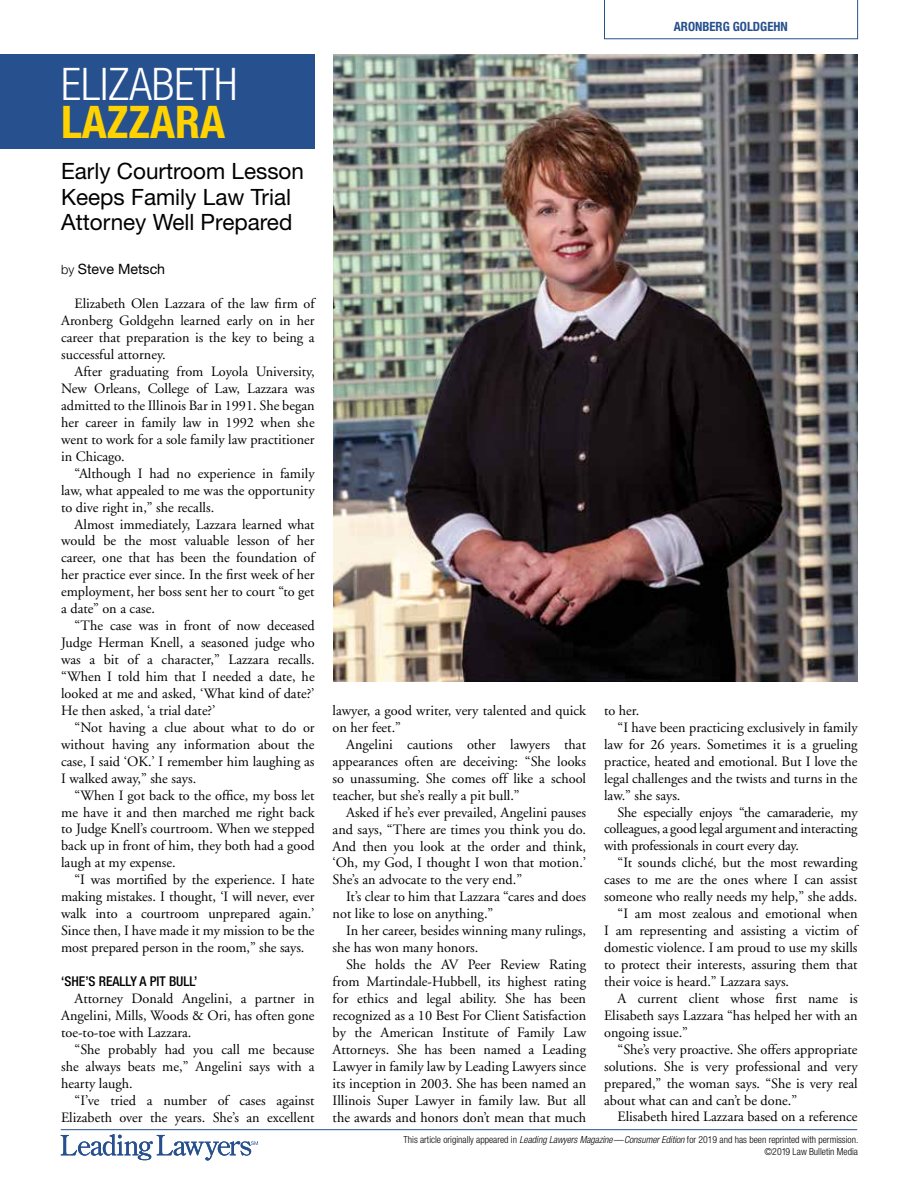
<style>
.page{position:relative;width:918px;height:1188px;background:#fff}
.page>*{position:absolute;margin:0;border:0;box-sizing:border-box;transform-origin:0 0}
.t1{font:300 condensed 45px "Helvetica Neue";color:#fff}
.t2{font:700 condensed 45px "Helvetica Neue";color:#ffd200}
.t3{font:22.5px/25.5px "Helvetica Neue";color:#000}
.t4{font:14.25px/17px "Adobe Garamond";color:#000;text-align:justify}
.t5{font:14.25px "Adobe Garamond";letter-spacing:-.02em;color:#000}
.t6{font:14.25px "Helvetica Neue";color:#000}
.t7{font:500 condensed 13.5px "Helvetica Neue";color:#000}
.t8{font:700 condensed 12.75px "Helvetica Neue";color:#27508e}
.t9{font:300 condensed 9.75px/11.7px "Helvetica Neue";color:#000;text-align:right}
.s1{font-weight:300;font-size:12.75px}
.s2{font-style:italic}
</style>
<div class="page">
<svg style="left:61px;top:1134px;width:197px;height:27px"></svg>
<hr style="left:61px;top:1129px;width:796px;height:1px;background:#27508e">
<svg style="left:604px;top:0;width:254px;height:39px"></svg>
<img style="left:333px;top:54px;width:524px;height:627px">
<div style="left:0;top:54px;width:315px;height:94px;background:#27508e"></div>
<h1 class="t1" style="left:61px;top:59px;width:178px">ELIZABETH</h1>
<h1 class="t2" style="left:61px;top:95px;width:166px">LAZZARA</h1>
<h2 class="t3" style="left:61px;top:158px;width:244px">Early Courtroom Lesson<br>Keeps Family Law Trial<br>Attorney Well Prepared</h2>
<p class="t6" style="left:61px;top:261px;width:106px"><span class="s1">by</span> Steve Metsch</p>
<p class="t4" style="left:61px;top:296px;width:255px;text-indent:13px">Elizabeth Olen Lazzara of the law firm of Aronberg Goldgehn learned early on in her career that preparation is the key to being a successful attorney.</p>
<p class="t4" style="left:61px;top:363px;width:255px;text-indent:13px">After graduating from Loyola University, New Orleans, College of Law, Lazzara was admitted to the Illinois Bar in 1991. She began her career in family law in 1992 when she went to work for a sole family law practitioner in Chicago.</p>
<p class="t4" style="left:61px;top:465px;width:255px;text-indent:13px">“Although I had no experience in family law, what appealed to me was the opportunity to dive right in,” she recalls.</p>
<p class="t4" style="left:61px;top:516px;width:255px;text-indent:13px">Almost immediately, Lazzara learned what would be the most valuable lesson of her career, one that has been the foundation of her practice ever since. In the first week of her employment, her boss sent her to court “to get a date” on a case.</p>
<p class="t4" style="left:61px;top:618px;width:255px;text-indent:13px">“The case was in front of now deceased Judge Herman Knell, a seasoned judge who was a bit of a character,” Lazzara recalls. “When I told him that I needed a date, he looked at me and asked, ‘What kind of date?’ He then asked, ‘a trial date?’</p>
<p class="t4" style="left:61px;top:719px;width:255px;text-indent:13px">“Not having a clue about what to do or without having any information about the case, I said ‘OK.’ I remember him laughing as I walked away,” she says.</p>
<p class="t4" style="left:61px;top:787px;width:255px;text-indent:13px">“When I got back to the office, my boss let me have it and then marched me right back to Judge Knell’s courtroom. When we stepped back up in front of him, they both had a good laugh at my expense.</p>
<p class="t4" style="left:61px;top:872px;width:255px;text-indent:13px">“I was mortified by the experience. I hate making mistakes. I thought, ‘I will never, ever walk into a courtroom unprepared again.’ Since then, I have made it my mission to be the most prepared person in the room,” she says.</p>
<p class="t7" style="left:61px;top:973px;width:138px">‘SHE’S REALLY A PIT BULL’</p>
<p class="t4" style="left:61px;top:991px;width:255px;text-indent:13px">Attorney Donald Angelini, a partner in Angelini, Mills, Woods &amp; Ori, has often gone toe-to-toe with Lazzara.</p>
<p class="t4" style="left:61px;top:1041px;width:255px;text-indent:13px">“She probably had you call me because she always beats me,” Angelini says with a hearty laugh.</p>
<p class="t4" style="left:61px;top:1092px;width:255px;text-align:right">“I’ve tried a number of cases against<br>Elizabeth over the years. She’s an excellent</p>
<p class="t8" style="left:674px;top:18px;width:116px">ARONBERG GOLDGEHN</p>
<p class="t4" style="left:333px;top:702px;width:255px">lawyer, a good writer, very talented and quick on her feet.”</p>
<p class="t4" style="left:333px;top:736px;width:255px;text-indent:13px">Angelini cautions other lawyers that appearances often are deceiving: “She looks so unassuming. She comes off like a school teacher, but she’s really a pit bull.”</p>
<p class="t4" style="left:333px;top:804px;width:255px;text-indent:13px">Asked if he’s ever prevailed, Angelini pauses and says, “There are times you think you do.<br>And then you look at the order and think, ‘Oh, my God, I thought I won that motion.’ She’s an advocate to the very end.”</p>
<p class="t4" style="left:333px;top:889px;width:255px;text-indent:13px">It’s clear to him that Lazzara “cares and does not like to lose on anything.”</p>
<p class="t4" style="left:333px;top:923px;width:255px;text-indent:13px">In her career, besides winning many rulings, she has won many honors.</p>
<p class="t4" style="left:333px;top:957px;width:255px;text-indent:13px">She holds the AV Peer Review Rating from Martindale-Hubbell, its highest rating for ethics and legal ability. She has been recognized as a 10 Best For Client Satisfaction by the American Institute of Family Law Attorneys. She has been named a Leading Lawyer in family law by Leading Lawyers since its inception in 2003. She has been named an Illinois Super Lawyer in family law. But all the awards and honors don’t mean that much</p>
<p class="t4" style="left:604px;top:702px;width:37px">to her.</p>
<p class="t4" style="left:618px;top:719px;width:242px">“I have been practicing exclusively in family</p>
<p class="t4" style="left:604px;top:736px;width:255px">law for 26 years. Sometimes it is a grueling</p>
<p class="t4" style="left:604px;top:753px;width:255px">practice, heated and emotional. But I love the</p>
<p class="t4" style="left:604px;top:770px;width:255px">legal challenges and the twists and turns in the</p>
<p class="t4" style="left:604px;top:787px;width:78px">law.” she says.</p>
<p class="t5" style="left:618px;top:804px;width:241px">She especially enjoys “the camaraderie, my</p>
<p class="t4" style="left:604px;top:821px;width:255px">colleagues, a good legal argument and interacting</p>
<p class="t4" style="left:604px;top:838px;width:196px">with professionals in court every day.</p>
<p class="t4" style="left:618px;top:855px;width:242px">“It sounds cliché, but the most rewarding</p>
<p class="t4" style="left:604px;top:872px;width:255px">cases to me are the ones where I can assist</p>
<p class="t4" style="left:604px;top:889px;width:255px">someone who really needs my help,” she adds.</p>
<p class="t4" style="left:618px;top:906px;width:242px">“I am most zealous and emotional when</p>
<p class="t4" style="left:604px;top:922px;width:255px">I am representing and assisting a victim of</p>
<p class="t4" style="left:604px;top:939px;width:255px">domestic violence. I am proud to use my skills</p>
<p class="t4" style="left:604px;top:956px;width:255px">to protect their interests, assuring them that</p>
<p class="t4" style="left:604px;top:973px;width:187px">their voice is heard.” Lazzara says.</p>
<p class="t4" style="left:618px;top:990px;width:242px">A current client whose first name is</p>
<p class="t4" style="left:604px;top:1007px;width:255px">Elisabeth says Lazzara “has helped her with an</p>
<p class="t4" style="left:604px;top:1024px;width:85px">ongoing issue.”</p>
<p class="t4" style="left:618px;top:1041px;width:242px">“She’s very proactive. She offers appropriate</p>
<p class="t4" style="left:604px;top:1058px;width:255px">solutions. She is very professional and very</p>
<p class="t4" style="left:604px;top:1075px;width:255px">prepared,” the woman says. “She is very real</p>
<p class="t4" style="left:604px;top:1092px;width:195px">about what can and can’t be done.”</p>
<p class="t4" style="left:618px;top:1109px;width:242px">Elisabeth hired Lazzara based on a reference</p>
<p class="t9" style="left:404px;top:1134px;width:456px">This article originally appeared in <span class="s2">Leading Lawyers Magazine—Consumer Edition</span> for 2019 and has been reprinted with permission. ©2019 Law Bulletin Media</p>
</div>
